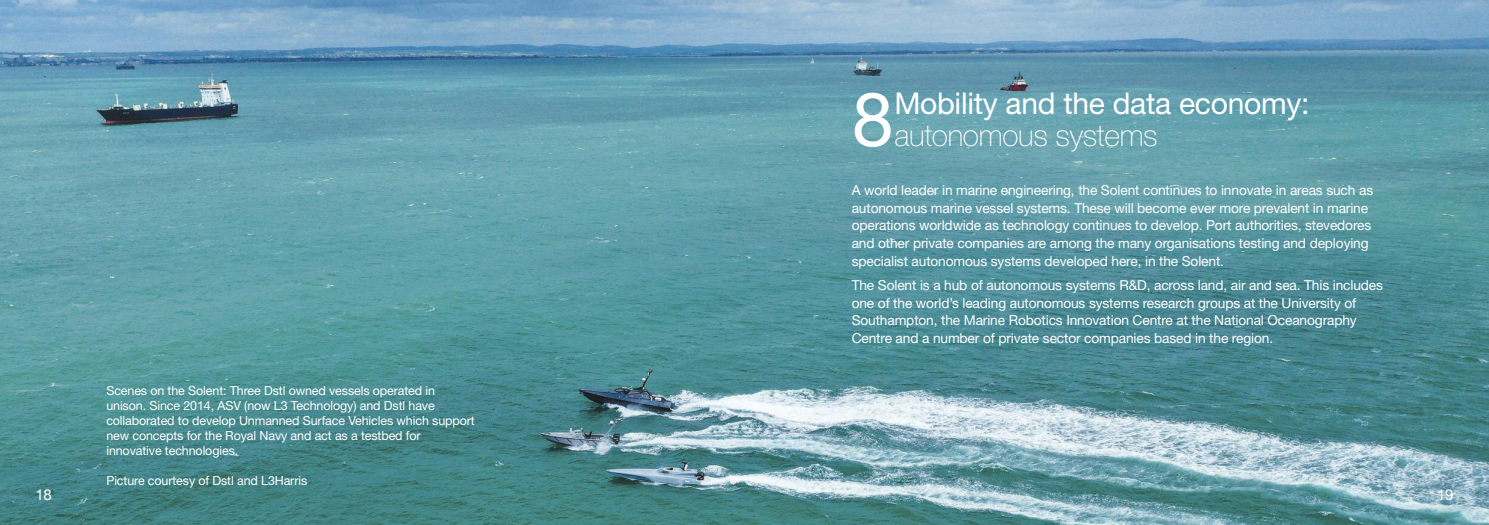
<style>
.page{position:relative;width:1489px;height:525px;background:#fff}
.page>*{position:absolute;margin:0;border:0;box-sizing:border-box;transform-origin:0 0}
.t1{font:75.5px "Helvetica Neue LT Std";color:#fff}
.t2{font:30px "Helvetica Neue LT Std";letter-spacing:-.01em;color:#fff}
.t3{font:100 30px "Helvetica Neue LT Std";letter-spacing:-.01em;color:#fff}
.t4{font:15px "Helvetica Neue LT Std";color:#fff}
.t5{font:13.75px/17.5px "Helvetica Neue LT Std";letter-spacing:-.01em;color:#fff}
.t6{font:12.5px/15px "Helvetica Neue LT Std";letter-spacing:-.01em;color:#fff}
</style>
<div class="page">
<img style="left:0;top:0;width:1488px;height:524px">
<h1 class="t1" style="left:851px;top:92px;width:43px">8</h1>
<h2 class="t2" style="left:894px;top:92px;width:416px">Mobility and the data economy:</h2>
<h2 class="t3" style="left:894px;top:125px;width:265px">autonomous systems</h2>
<p class="t5" style="left:851px;top:183px;width:523px">A world leader in marine engineering, the Solent continues to innovate in areas such as autonomous marine vessel systems. These will become ever more prevalent in marine operations worldwide as technology continues to develop. Port authorities, stevedores and other private companies are among the many organisations testing and deploying specialist autonomous systems developed here, in the Solent.</p>
<p class="t5" style="left:851px;top:278px;width:533px">The Solent is a hub of autonomous systems R&amp;D, across land, air and sea. This includes one of the world’s leading autonomous systems research groups at the University of Southampton, the Marine Robotics Innovation Centre at the National Oceanography Centre and a number of private sector companies based in the region.</p>
<p class="t6" style="left:106px;top:384px;width:370px">Scenes on the Solent: Three Dstl owned vessels operated in unison. Since 2014, ASV (now L3 Technology) and Dstl have collaborated to develop Unmanned Surface Vehicles which support new concepts for the Royal Navy and act as a testbed for innovative technologies.</p>
<p class="t6" style="left:106px;top:474px;width:202px">Picture courtesy of Dstl and L3Harris</p>
<p class="t4" style="left:35px;top:489px;width:18px">18</p>
<p class="t4" style="left:1436px;top:489px;width:18px">19</p>
</div>
